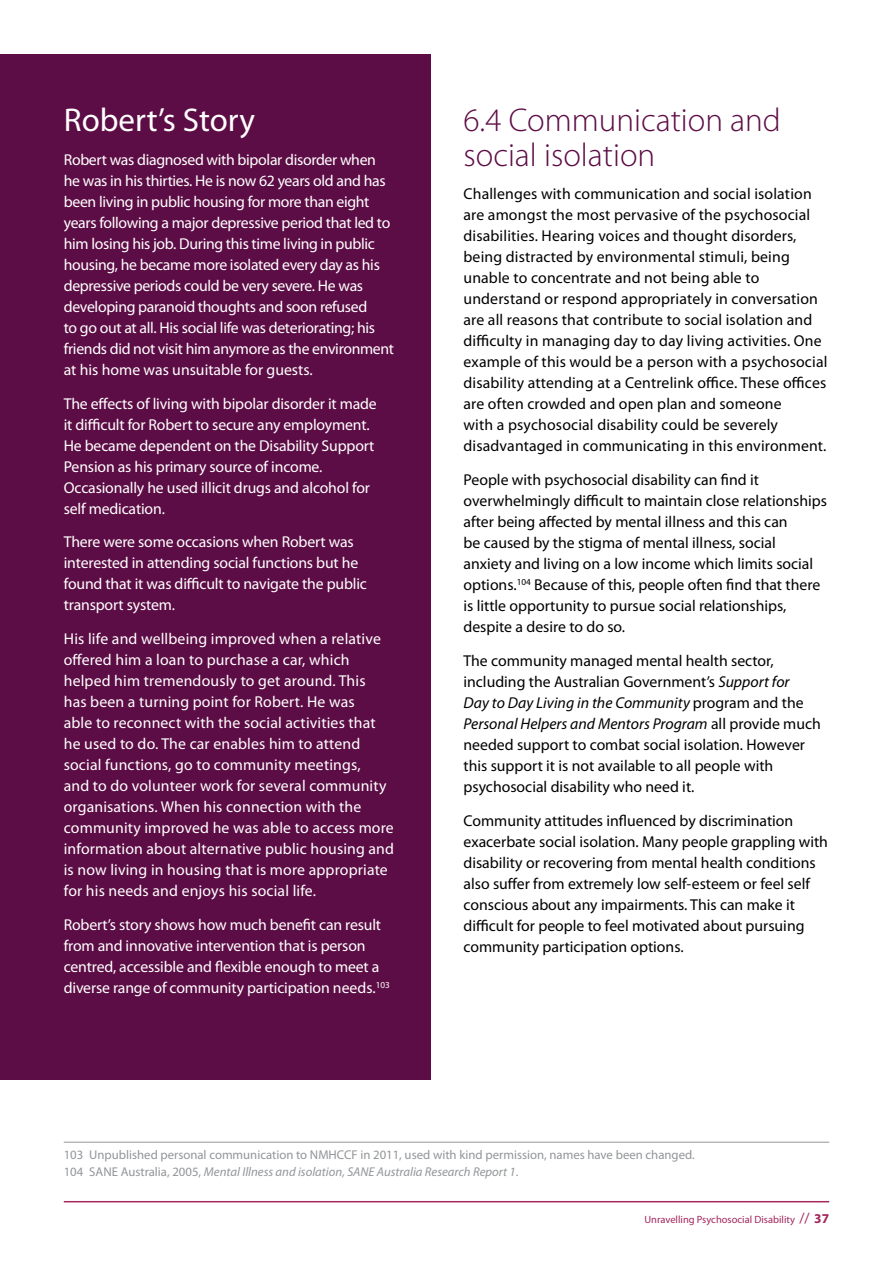
<style>
.page{position:relative;width:893px;height:1263px;background:#fff}
.page>*{position:absolute;margin:0;border:0;box-sizing:border-box;transform-origin:0 0}
.t1{font:300 33px/34.5px "Myriad Pro";color:#5d0d45}
.t2{font:33px "Myriad Pro";color:#fff}
.t3{font:15.75px/21px "Myriad Pro";color:#000}
.t4{font:15.75px/21px "Myriad Pro";letter-spacing:-.01em;color:#fff}
.t5{font:15.75px/21px "Myriad Pro";letter-spacing:.01em;color:#fff}
.t6{font:12.75px/17.7px "Myriad Pro";color:#939598}
.t7{font:10.5px "Myriad Pro";color:#a3265c}
.s1{font-style:italic}
.s2{font-size:15px}
.s3{font-weight:700;font-size:13.5px}
</style>
<div class="page">
<hr style="left:64px;top:1201px;width:765px;height:1px;background:#a3265c">
<hr style="left:64px;top:1142px;width:765px;height:1px;background:#939598">
<div style="left:0;top:54px;width:431px;height:1025px;background:#5d0d45"></div>
<h1 class="t2" style="left:64px;top:102px;width:193px">Robert’s Story</h1>
<p class="t4" style="left:64px;top:149px;width:332px">Robert was diagnosed with bipolar disorder when he was in his thirties. He is now 62 years old and has been living in public housing for more than eight years following a major depressive period that led to him losing his job. During this time living in public housing, he became more isolated every day as his depressive periods could be very severe. He was developing paranoid thoughts and soon refused<br>to go out at all. His social life was deteriorating; his friends did not visit him anymore as the environment at his home was unsuitable for guests.</p>
<p class="t4" style="left:64px;top:393px;width:314px">The effects of living with bipolar disorder it made it difficult for Robert to secure any employment.<br>He became dependent on the Disability Support Pension as his primary source of income.<br>Occasionally he used illicit drugs and alcohol for self medication.</p>
<p class="t4" style="left:64px;top:532px;width:305px">There were some occasions when Robert was interested in attending social functions but he found that it was difficult to navigate the public transport system.</p>
<p class="t5" style="left:64px;top:628px;width:332px">His life and wellbeing improved when a relative offered him a loan to purchase a car, which helped him tremendously to get around. This<br>has been a turning point for Robert. He was<br>able to reconnect with the social activities that he used to do. The car enables him to attend social functions, go to community meetings,<br>and to do volunteer work for several community organisations. When his connection with the community improved he was able to access more information about alternative public housing and is now living in housing that is more appropriate for his needs and enjoys his social life.</p>
<p class="t4" style="left:64px;top:914px;width:328px">Robert’s story shows how much benefit can result from and innovative intervention that is person centred, accessible and flexible enough to meet a diverse range of community participation needs.<sup>103</sup></p>
<h1 class="t1" style="left:463px;top:103px;width:319px">6.4 Communication and social isolation</h1>
<p class="t3" style="left:463px;top:184px;width:365px">Challenges with communication and social isolation are amongst the most pervasive of the psychosocial disabilities. Hearing voices and thought disorders, being distracted by environmental stimuli, being unable to concentrate and not being able to understand or respond appropriately in conversation are all reasons that contribute to social isolation and difficulty in managing day to day living activities. One example of this would be a person with a psychosocial disability attending at a Centrelink office. These offices are often crowded and open plan and someone<br>with a psychosocial disability could be severely disadvantaged in communicating in this environment.</p>
<p class="t3" style="left:463px;top:470px;width:365px">People with psychosocial disability can find it overwhelmingly difficult to maintain close relationships after being affected by mental illness and this can<br>be caused by the stigma of mental illness, social anxiety and living on a low income which limits social options.<sup>104</sup> Because of this, people often find that there is little opportunity to pursue social relationships, despite a desire to do so.</p>
<p class="t3" style="left:463px;top:650px;width:359px">The community managed mental health sector, including the Australian Government’s <span class="s1">Support for<br>Day to Day Living in the Community</span> program and the <span class="s1">Personal Helpers and Mentors Program</span> all provide much needed support to combat social isolation. However this support it is not available to all people with psychosocial disability who need it.</p>
<p class="t3" style="left:463px;top:810px;width:366px">Community attitudes influenced by discrimination exacerbate social isolation. Many people grappling with disability or recovering from mental health conditions also suffer from extremely low self-esteem or feel self conscious about any impairments. This can make it difficult for people to feel motivated about pursuing community participation options.</p>
<p class="t6" style="left:64px;top:1146px;width:632px">103 Unpublished personal communication to NMHCCF in 2011, used with kind permission, names have been changed.<br>104 SANE Australia, 2005, <span class="s1">Mental Illness and isolation, SANE Australia Research Report 1</span>.</p>
<p class="t7" style="left:644px;top:1213px;width:186px">Unravelling Psychosocial Disability <span class="s2">//</span> <span class="s3">37</span></p>
</div>
